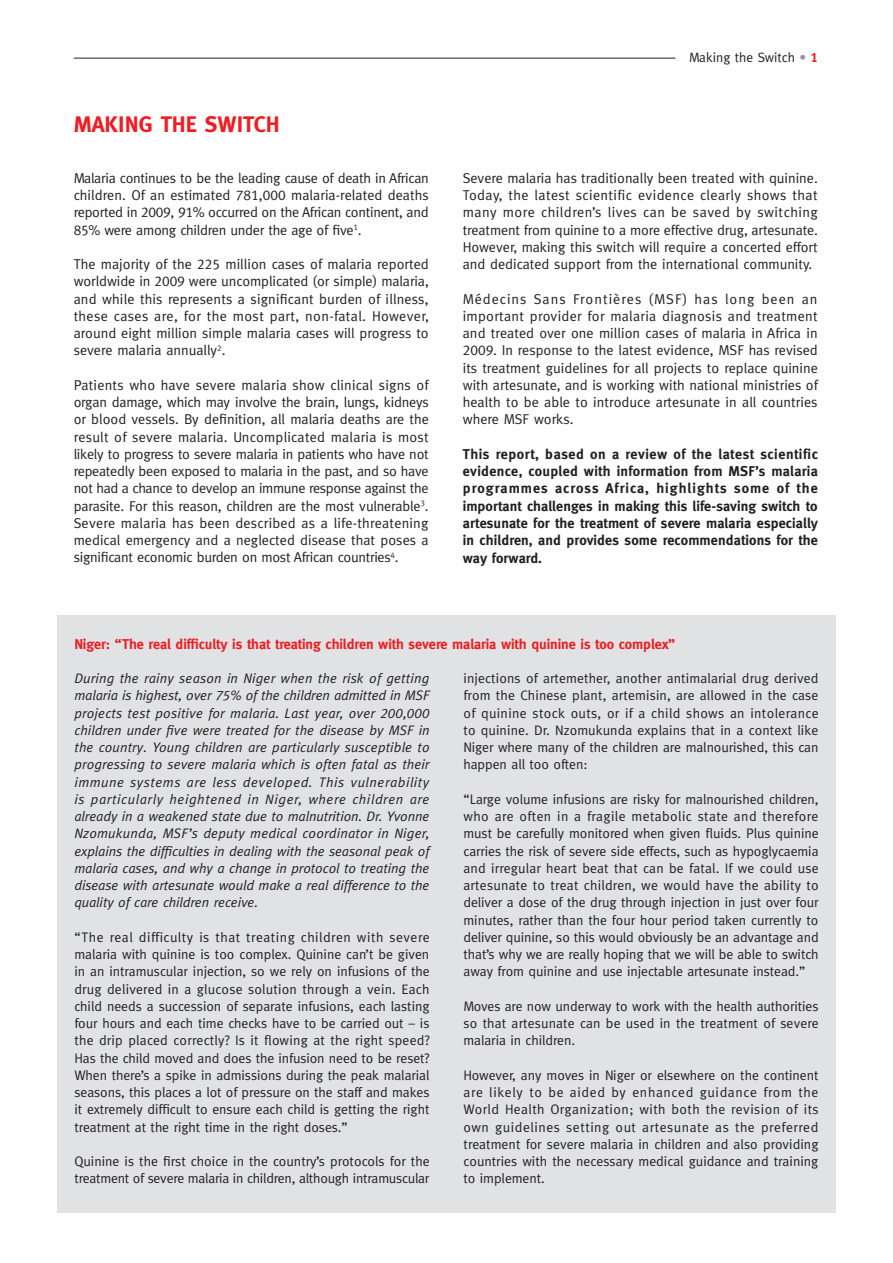
<style>
.page{position:relative;width:893px;height:1263px;background:#fff}
.page>*{position:absolute;margin:0;border:0;box-sizing:border-box;transform-origin:0 0}
.t1{font:700 22.5px "Meta";color:#ee1d23}
.t2{font:14.25px/17.2px "Meta";color:#231f20;text-align:justify}
.t3{font:700 14.25px/17.2px "Meta";letter-spacing:.005em;color:#231f20;text-align:justify}
.t4{font:700 14.25px "Meta";letter-spacing:-.005em;color:#ee1d23}
.t5{font:13.8px/17.2px "Meta";letter-spacing:-.005em;color:#231f20;text-align:justify}
.t6{font:italic 13.8px/17.2px "Meta";letter-spacing:-.005em;color:#231f20;text-align:justify}
.t7{font:13.5px "Meta";color:#231f20}
.s1{font-family:"Meta Caps"}
.s2{color:#939598}
.s3{font-family:"Meta Bold Caps";color:#ee1d23}
.s4{font-family:"Meta Italic Caps";font-style:normal}
</style>
<div class="page">
<hr style="left:74px;top:58px;width:601px;height:1px;background:#231f20">
<div style="left:57px;top:615px;width:779px;height:598px;background:#e1e2e4"></div>
<h1 class="t1" style="left:74px;top:111px;width:208px">Making the Switch</h1>
<p class="t2" style="left:74px;top:169px;width:357px">Malaria continues to be the leading cause of death in African children. Of an estimated <span class="s1">781</span>,<span class="s1">000</span> malaria-related deaths reported in <span class="s1">2009</span>, <span class="s1">91</span>% occurred on the African continent, and <span class="s1">85</span>% were among children under the age of five<sup>1</sup>.</p>
<p class="t2" style="left:74px;top:255px;width:357px">The majority of the <span class="s1">225</span> million cases of malaria reported worldwide in <span class="s1">2009</span> were uncomplicated (or simple) malaria, and while this represents a significant burden of illness, these cases are, for the most part, non-fatal. However, around eight million simple malaria cases will progress to severe malaria annually<sup>2</sup>.</p>
<p class="t2" style="left:74px;top:376px;width:357px">Patients who have severe malaria show clinical signs of organ damage, which may involve the brain, lungs, kidneys or blood vessels. By definition, all malaria deaths are the result of severe malaria. Uncomplicated malaria is most likely to progress to severe malaria in patients who have not repeatedly been exposed to malaria in the past, and so have not had a chance to develop an immune response against the parasite. For this reason, children are the most vulnerable<sup>3</sup>.<br>Severe malaria has been described as a life-threatening medical emergency and a neglected disease that poses a significant economic burden on most African countries<sup>4</sup>.</p>
<p class="t7" style="left:689px;top:49px;width:130px">Making the Switch <span class="s2">•</span> <span class="s3">1</span></p>
<p class="t2" style="left:463px;top:169px;width:357px">Severe malaria has traditionally been treated with quinine.<br>Today, the latest scientific evidence clearly shows that many more children’s lives can be saved by switching treatment from quinine to a more effective drug, artesunate.<br>However, making this switch will require a concerted effort and dedicated support from the international community.</p>
<p class="t2" style="left:463px;top:290px;width:357px">Médecins Sans Frontières (MSF) has long been an important provider for malaria diagnosis and treatment and treated over one million cases of malaria in Africa in <span class="s1">2009</span>. In response to the latest evidence, MSF has revised its treatment guidelines for all projects to replace quinine with artesunate, and is working with national ministries of health to be able to introduce artesunate in all countries where MSF works.</p>
<p class="t3" style="left:463px;top:445px;width:357px">This report, based on a review of the latest scientific evidence, coupled with information from MSF’s malaria programmes across Africa, highlights some of the important challenges in making this life-saving switch to artesunate for the treatment of severe malaria especially in children, and provides some recommendations for the way forward.</p>
<p class="t4" style="left:74px;top:635px;width:602px">Niger: “The real difficulty is that treating children with severe malaria with quinine is too complex”</p>
<p class="t6" style="left:74px;top:670px;width:357px">During the rainy season in Niger when the risk of getting malaria is highest, over <span class="s4">75</span>% of the children admitted in MSF projects test positive for malaria. Last year, over <span class="s4">200,000 </span>children under five were treated for the disease by MSF in the country. Young children are particularly susceptible to progressing to severe malaria which is often fatal as their immune systems are less developed. This vulnerability is particularly heightened in Niger, where children are already in a weakened state due to malnutrition. Dr. Yvonne Nzomukunda, MSF’s deputy medical coordinator in Niger, explains the difficulties in dealing with the seasonal peak of malaria cases, and why a change in protocol to treating the disease with artesunate would make a real difference to the quality of care children receive.</p>
<p class="t5" style="left:74px;top:928px;width:357px">“The real difficulty is that treating children with severe malaria with quinine is too complex. Quinine can’t be given in an intramuscular injection, so we rely on infusions of the drug delivered in a glucose solution through a vein. Each child needs a succession of separate infusions, each lasting four hours and each time checks have to be carried out – is the drip placed correctly? Is it flowing at the right speed?<br>Has the child moved and does the infusion need to be reset?<br>When there’s a spike in admissions during the peak malarial seasons, this places a lot of pressure on the staff and makes it extremely difficult to ensure each child is getting the right treatment at the right time in the right doses.”</p>
<p class="t5" style="left:74px;top:1153px;width:357px">Quinine is the first choice in the country’s protocols for the treatment of severe malaria in children, although intramuscular</p>
<p class="t5" style="left:463px;top:670px;width:357px">injections of artemether, another antimalarial drug derived from the Chinese plant, artemisin, are allowed in the case of quinine stock outs, or if a child shows an intolerance to quinine. Dr. Nzomukunda explains that in a context like Niger where many of the children are malnourished, this can happen all too often:</p>
<p class="t5" style="left:463px;top:790px;width:357px">“Large volume infusions are risky for malnourished children, who are often in a fragile metabolic state and therefore must be carefully monitored when given fluids. Plus quinine carries the risk of severe side effects, such as hypoglycaemia and irregular heart beat that can be fatal. If we could use artesunate to treat children, we would have the ability to deliver a dose of the drug through injection in just over four minutes, rather than the four hour period taken currently to deliver quinine, so this would obviously be an advantage and that’s why we are really hoping that we will be able to switch away from quinine and use injectable artesunate instead.”</p>
<p class="t5" style="left:463px;top:997px;width:357px">Moves are now underway to work with the health authorities so that artesunate can be used in the treatment of severe malaria in children.</p>
<p class="t5" style="left:463px;top:1066px;width:357px">However, any moves in Niger or elsewhere on the continent are likely to be aided by enhanced guidance from the World Health Organization; with both the revision of its own guidelines setting out artesunate as the preferred treatment for severe malaria in children and also providing countries with the necessary medical guidance and training to implement.</p>
</div>
